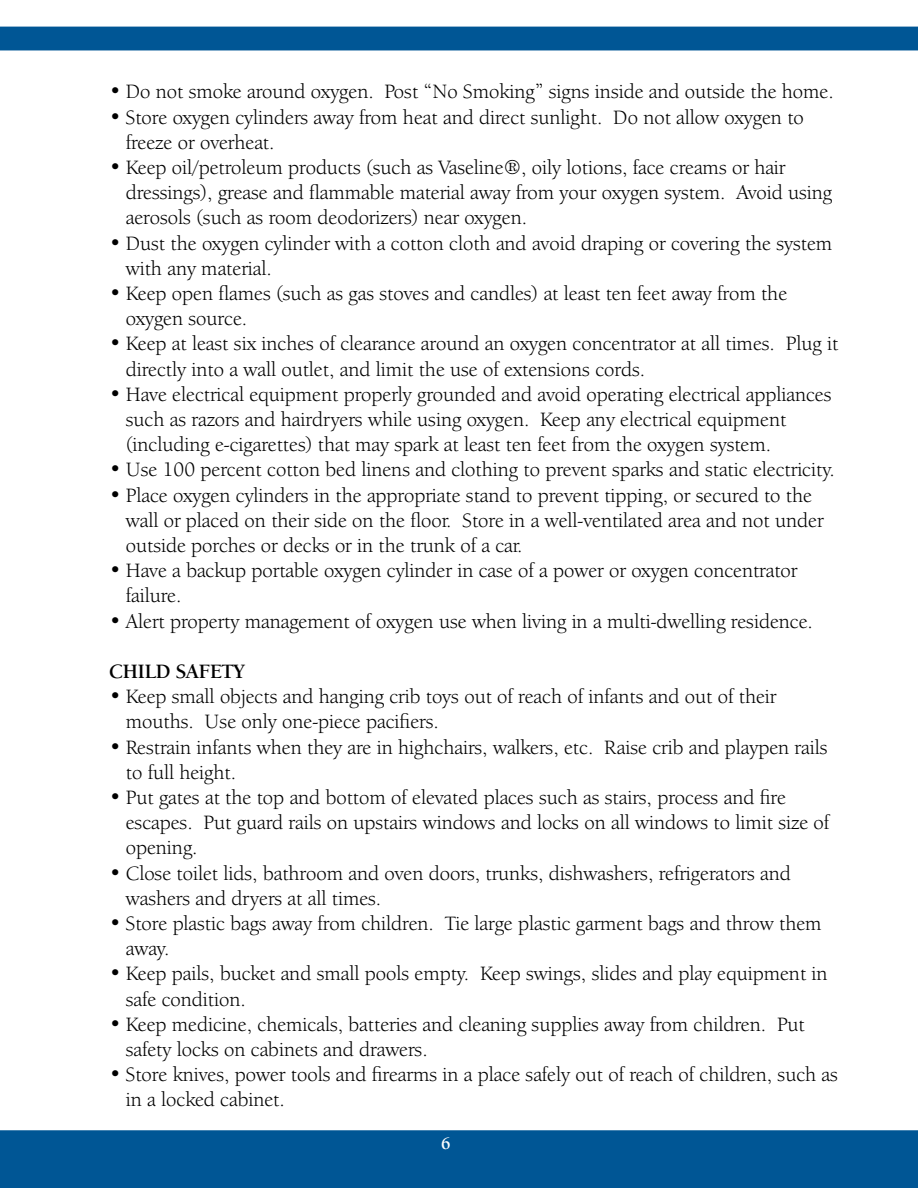
<style>
.page{position:relative;width:918px;height:1188px;background:#fff}
.page>*{position:absolute;margin:0;border:0;box-sizing:border-box;transform-origin:0 0}
.t1{font:21px/25.2px "Berkeley Oldstyle IT Cby BT";color:#000}
.t2{font:700 21px "Berkeley Oldstyle IT Cby BT";color:#000}
.t3{font:700 18px "Berkeley Oldstyle IT Cby BT";color:#fff}
</style>
<div class="page">
<div style="left:0;top:27px;width:918px;height:23px;background:#005695"></div>
<div style="left:0;top:1130px;width:918px;height:58px;background:#005695"></div>
<p class="t1" style="left:109px;top:79px;width:726px">• Do not smoke around oxygen. Post “No Smoking” signs inside and outside the home.</p>
<p class="t1" style="left:126px;top:104px;width:680px;text-indent:-17px">• Store oxygen cylinders away from heat and direct sunlight. Do not allow oxygen to freeze or overheat.</p>
<p class="t1" style="left:126px;top:155px;width:708px;text-indent:-17px">• Keep oil/petroleum products (such as Vaseline®, oily lotions, face creams or hair dressings), grease and flammable material away from your oxygen system. Avoid using aerosols (such as room deodorizers) near oxygen.</p>
<p class="t1" style="left:126px;top:230px;width:708px;text-indent:-17px">• Dust the oxygen cylinder with a cotton cloth and avoid draping or covering the system with any material.</p>
<p class="t1" style="left:126px;top:281px;width:663px;text-indent:-17px">• Keep open flames (such as gas stoves and candles) at least ten feet away from the oxygen source.</p>
<p class="t1" style="left:126px;top:331px;width:714px;text-indent:-17px">• Keep at least six inches of clearance around an oxygen concentrator at all times. Plug it directly into a wall outlet, and limit the use of extensions cords.</p>
<p class="t1" style="left:126px;top:381px;width:707px;text-indent:-17px">• Have electrical equipment properly grounded and avoid operating electrical appliances such as razors and hairdryers while using oxygen. Keep any electrical equipment (including e-cigarettes) that may spark at least ten feet from the oxygen system.</p>
<p class="t1" style="left:109px;top:457px;width:727px">• Use 100 percent cotton bed linens and clothing to prevent sparks and static electricity.</p>
<p class="t1" style="left:126px;top:482px;width:699px;text-indent:-17px">• Place oxygen cylinders in the appropriate stand to prevent tipping, or secured to the wall or placed on their side on the floor. Store in a well-ventilated area and not under outside porches or decks or in the trunk of a car.</p>
<p class="t1" style="left:126px;top:558px;width:673px;text-indent:-17px">• Have a backup portable oxygen cylinder in case of a power or oxygen concentrator failure.</p>
<p class="t1" style="left:109px;top:608px;width:705px">• Alert property management of oxygen use when living in a multi-dwelling residence.</p>
<p class="t2" style="left:109px;top:659px;width:137px">CHILD SAFETY</p>
<p class="t1" style="left:126px;top:684px;width:652px;text-indent:-17px">• Keep small objects and hanging crib toys out of reach of infants and out of their mouths. Use only one-piece pacifiers.</p>
<p class="t1" style="left:126px;top:734px;width:703px;text-indent:-17px">• Restrain infants when they are in highchairs, walkers, etc. Raise crib and playpen rails to full height.</p>
<p class="t1" style="left:126px;top:785px;width:705px;text-indent:-17px">• Put gates at the top and bottom of elevated places such as stairs, process and fire escapes. Put guard rails on upstairs windows and locks on all windows to limit size of opening.</p>
<p class="t1" style="left:126px;top:860px;width:667px;text-indent:-17px">• Close toilet lids, bathroom and oven doors, trunks, dishwashers, refrigerators and washers and dryers at all times.</p>
<p class="t1" style="left:126px;top:911px;width:697px;text-indent:-17px">• Store plastic bags away from children. Tie large plastic garment bags and throw them away.</p>
<p class="t1" style="left:126px;top:961px;width:703px;text-indent:-17px">• Keep pails, bucket and small pools empty. Keep swings, slides and play equipment in safe condition.</p>
<p class="t1" style="left:126px;top:1011px;width:681px;text-indent:-17px">• Keep medicine, chemicals, batteries and cleaning supplies away from children. Put safety locks on cabinets and drawers.</p>
<p class="t1" style="left:126px;top:1062px;width:714px;text-indent:-17px">• Store knives, power tools and firearms in a place safely out of reach of children, such as in a locked cabinet.</p>
<p class="t3" style="left:441px;top:1132px;width:11px">6</p>
</div>
